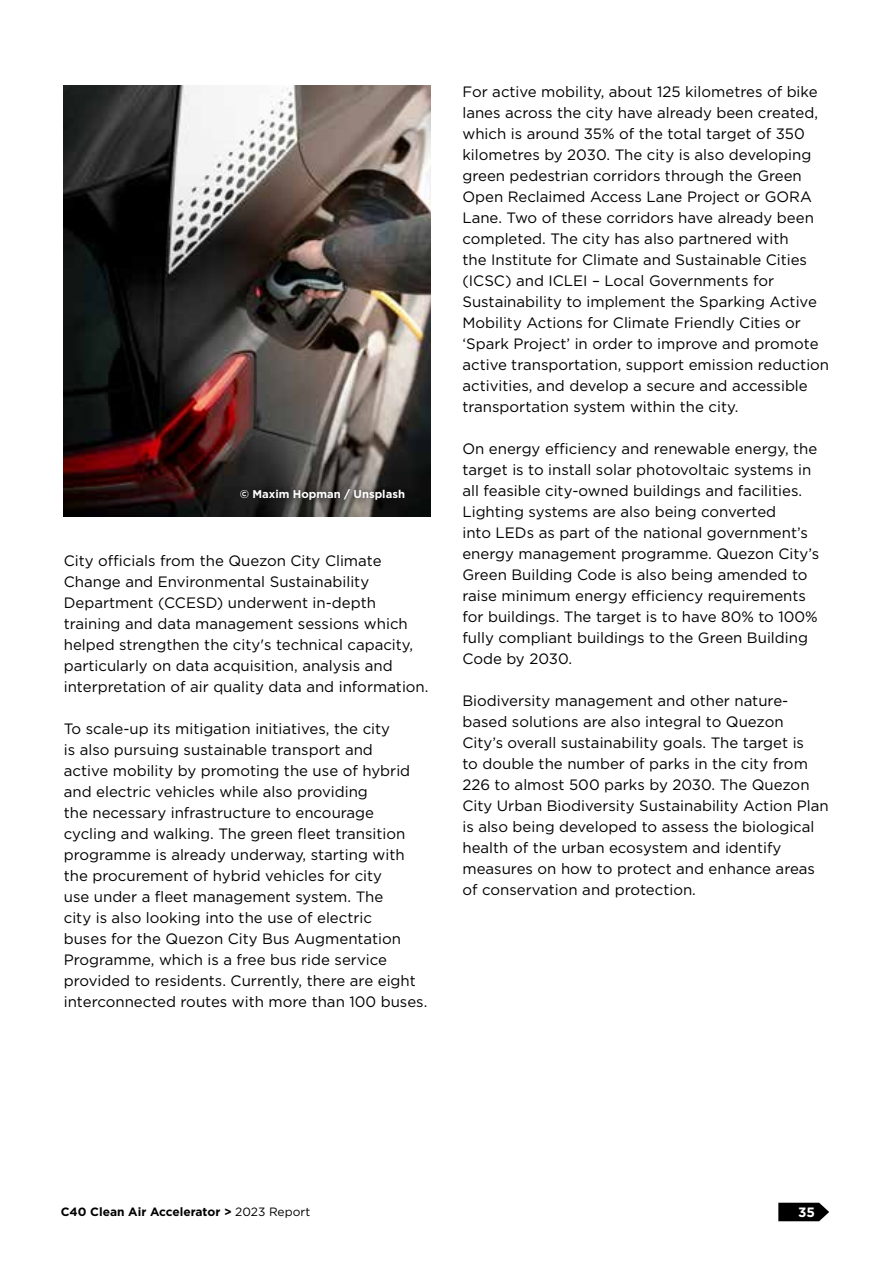
<style>
.page{position:relative;width:893px;height:1263px;background:#fff}
.page>*{position:absolute;margin:0;border:0;box-sizing:border-box;transform-origin:0 0}
.t1{font:15px/21px "Gotham";color:#000}
.t2{font:700 13.5px "Gotham";color:#fff}
.t3{font:700 12px "Gotham";color:#000}
.t4{font:700 11.25px "Gotham";color:#fff}
.s1{font-weight:400}
</style>
<div class="page">
<img style="left:64px;top:85px;width:367px;height:432px">
<div style="left:233px;top:482px;width:179px;height:25px;background:#000;opacity:.75"></div>
<svg style="left:778px;top:1203px;width:51px;height:18px"></svg>
<p class="t4" style="left:240px;top:488px;width:167px">© Maxim Hopman / Unsplash</p>
<p class="t1" style="left:64px;top:550px;width:366px">City officials from the Quezon City Climate Change and Environmental Sustainability Department (CCESD) underwent in-depth training and data management sessions which helped strengthen the city's technical capacity, particularly on data acquisition, analysis and interpretation of air quality data and information.</p>
<p class="t1" style="left:64px;top:718px;width:365px">To scale-up its mitigation initiatives, the city<br>is also pursuing sustainable transport and<br>active mobility by promoting the use of hybrid and electric vehicles while also providing<br>the necessary infrastructure to encourage cycling and walking. The green fleet transition programme is already underway, starting with the procurement of hybrid vehicles for city<br>use under a fleet management system. The<br>city is also looking into the use of electric<br>buses for the Quezon City Bus Augmentation Programme, which is a free bus ride service provided to residents. Currently, there are eight interconnected routes with more than 100 buses.</p>
<p class="t1" style="left:462px;top:81px;width:368px">For active mobility, about 125 kilometres of bike lanes across the city have already been created, which is around 35% of the total target of 350 kilometres by 2030. The city is also developing green pedestrian corridors through the Green Open Reclaimed Access Lane Project or GORA Lane. Two of these corridors have already been completed. The city has also partnered with<br>the Institute for Climate and Sustainable Cities (ICSC) and ICLEI – Local Governments for Sustainability to implement the Sparking Active Mobility Actions for Climate Friendly Cities or ‘Spark Project’ in order to improve and promote active transportation, support emission reduction activities, and develop a secure and accessible transportation system within the city.</p>
<p class="t1" style="left:462px;top:438px;width:358px">On energy efficiency and renewable energy, the target is to install solar photovoltaic systems in all feasible city-owned buildings and facilities.<br>Lighting systems are also being converted<br>into LEDs as part of the national government’s energy management programme. Quezon City’s Green Building Code is also being amended to raise minimum energy efficiency requirements for buildings. The target is to have 80% to 100% fully compliant buildings to the Green Building Code by 2030.</p>
<p class="t1" style="left:462px;top:690px;width:368px">Biodiversity management and other nature&shy;based solutions are also integral to Quezon<br>City’s overall sustainability goals. The target is<br>to double the number of parks in the city from 226 to almost 500 parks by 2030. The Quezon City Urban Biodiversity Sustainability Action Plan is also being developed to assess the biological health of the urban ecosystem and identify measures on how to protect and enhance areas of conservation and protection.</p>
<p class="t3" style="left:61px;top:1205px;width:251px">C40 Clean Air Accelerator &gt; <span class="s1">2023 Report</span></p>
<p class="t2" style="left:798px;top:1204px;width:18px">35</p>
</div>
